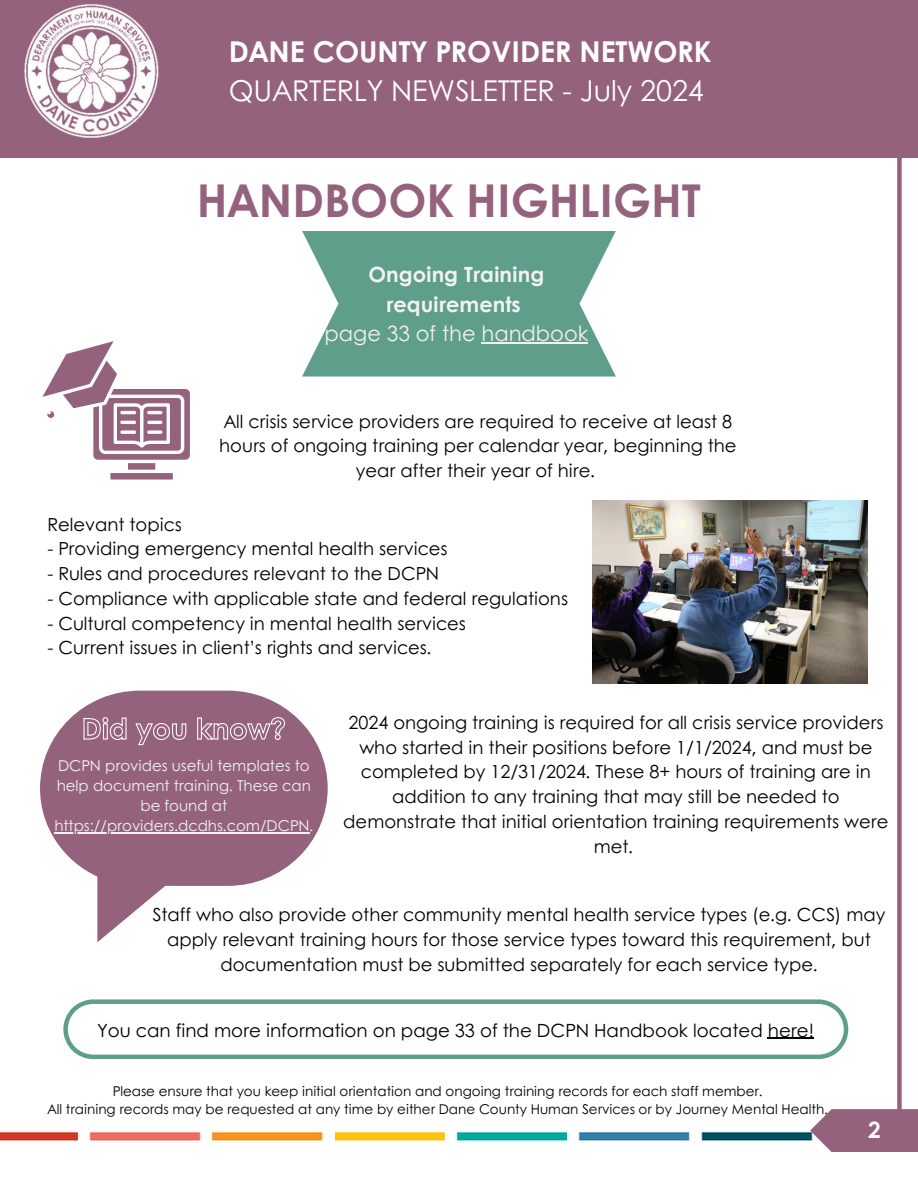
<style>
.page{position:relative;width:918px;height:1188px;background:#fff}
.page>*{position:absolute;margin:0;border:0;box-sizing:border-box;transform-origin:0 0}
.t1{font:700 45.3px "Century Gothic";color:#95627d}
.t2{font:28.65px/39.3px "Century Gothic";color:#fff}
.t3{font:700 22.5px "Century Gothic";color:#fff}
.t4{font:700 21px/29.2px "Century Gothic";color:#f2f2f2;text-align:center}
.t5{font:18.15px "Century Gothic";color:#000}
.t6{font:18px/24.8px "Century Gothic";color:#000;text-align:center}
.t7{font:15px/20.2px "Century Gothic";color:#f2f2f2;text-align:center}
.t8{font:13.5px "Century Gothic";color:#000}
.s1{font-weight:700}
.s2{font-weight:400}
</style>
<div class="page">
<div style="left:0;top:0;width:918px;height:157px;background:#95627d"></div>
<img style="left:24px;top:4px;width:135px;height:134px">
<img style="left:0;top:1131px;width:810px;height:10px">
<svg style="left:810px;top:1109px;width:108px;height:43px;background:#9f718a"></svg>
<div style="left:897px;top:127px;width:5px;height:995px;background:#95627d"></div>
<img style="left:592px;top:500px;width:276px;height:184px">
<svg style="left:42px;top:341px;width:148px;height:139px"></svg>
<svg style="left:40px;top:691px;width:288px;height:195px;fill:#95627d"></svg>
<svg style="left:302px;top:231px;width:314px;height:146px;background:#73aa99"></svg>
<svg style="left:63px;top:999px;width:785px;height:60px"></svg>
<hr style="left:768px;top:1038px;width:46px;height:1px;background:#000">
<hr style="left:481px;top:342px;width:107px;height:1px;background:#f2f2f2">
<svg style="left:83px;top:716px;width:203px;height:30px;background:#a67b92"></svg>
<hr style="left:54px;top:833px;width:256px;height:1px;background:#f2f2f2">
<h5 class="t2" style="left:229px;top:31px;width:484px"><span class="s1">DANE COUNTY PROVIDER NETWORK<br></span>QUARTERLY NEWSLETTER - July 2024</h5>
<h5 class="t1" style="left:197px;top:167px;width:506px">HANDBOOK HIGHLIGHT</h5>
<h2 class="t4" style="left:325px;top:259px;width:265px">Ongoing Training requirements<br><span class="s2">page 33 of the handbook</span></h2>
<p class="t6" style="left:219px;top:408px;width:519px">All crisis service providers are required to receive at least 8 hours of ongoing training per calendar year, beginning the year after their year of hire.</p>
<p class="t6" style="left:47px;top:511px;width:136px">Relevant topics</p>
<p class="t6" style="left:47px;top:536px;width:402px">- Providing emergency mental health services</p>
<p class="t6" style="left:47px;top:560px;width:393px">- Rules and procedures relevant to the DCPN</p>
<p class="t6" style="left:47px;top:585px;width:522px">- Compliance with applicable state and federal regulations</p>
<p class="t6" style="left:47px;top:610px;width:420px">- Cultural competency in mental health services</p>
<p class="t6" style="left:47px;top:635px;width:385px">- Current issues in client’s rights and services.</p>
<h5 class="t7" style="left:57px;top:754px;width:256px">DCPN provides useful templates to help document training. These can be found at</h5>
<h5 class="t7" style="left:54px;top:815px;width:260px">https://providers.dcdhs.com/DCPN.</h5>
<p class="t6" style="left:343px;top:709px;width:547px">2024 ongoing training is required for all crisis service providers who started in their positions before 1/1/2024, and must be completed by 12/31/2024. These 8+ hours of training are in addition to any training that may still be needed to demonstrate that initial orientation training requirements were met.</p>
<p class="t6" style="left:153px;top:902px;width:734px">Staff who also provide other community mental health service types (e.g. CCS) may apply relevant training hours for those service types toward this requirement, but documentation must be submitted separately for each service type.</p>
<h4 class="t5" style="left:98px;top:1016px;width:718px">You can find more information on page 33 of the DCPN Handbook located here!</h4>
<p class="t8" style="left:113px;top:1081px;width:651px">Please ensure that you keep initial orientation and ongoing training records for each staff member.</p>
<p class="t8" style="left:47px;top:1099px;width:782px">All training records may be requested at any time by either Dane County Human Services or by Journey Mental Health.</p>
<p class="t3" style="left:868px;top:1113px;width:14px">2</p>
</div>
